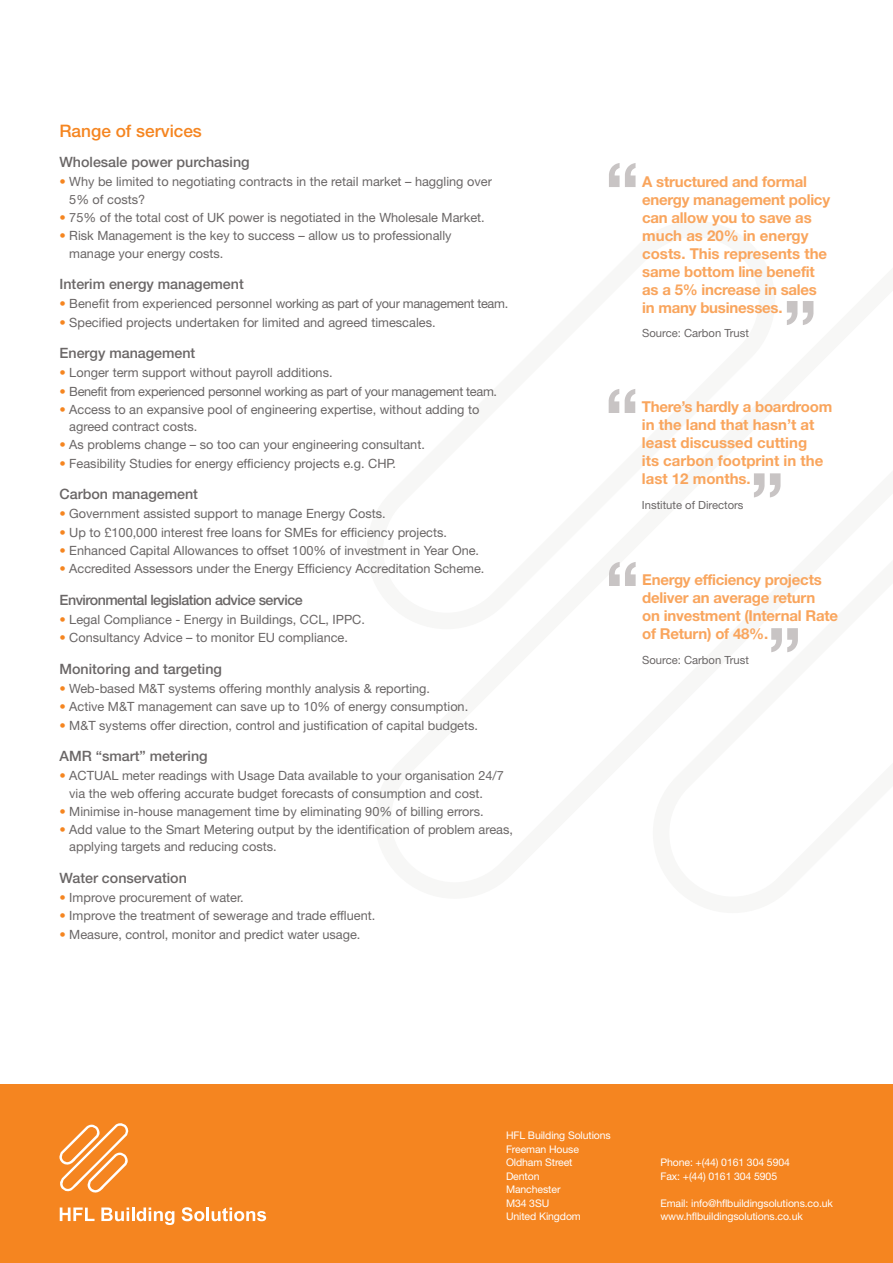
<style>
.page{position:relative;width:893px;height:1263px;background:#fff}
.page>*{position:absolute;margin:0;border:0;box-sizing:border-box;transform-origin:0 0}
.t1{font:700 75px "Helvetica Neue";color:#c8c4c4}
.t2{font:500 17.25px "Helvetica Neue";color:#f58520}
.t3{font:700 15px/18px "Helvetica Neue";letter-spacing:-.015em;color:#f9a55d}
.t4{font:500 14.25px "Helvetica Neue";color:#6a6666}
.t5{font:500 14.25px "Helvetica Neue";letter-spacing:-.035em;color:#6a6666}
.t6{font:12.75px/17.2px "Helvetica Neue";color:#6a6666}
.t7{font:12.75px "Helvetica Neue";letter-spacing:-.02em;color:#6a6666}
.t8{font:12.75px "Helvetica Neue";letter-spacing:-.025em;color:#6a6666}
.t9{font:11.25px "Helvetica Neue";color:#6a6666}
.t10{font:10.5px/13.5px "Helvetica Neue";letter-spacing:-.01em;color:#fff}
.s1{color:#f58520}
</style>
<div class="page">
<div style="left:0;top:1084px;width:893px;height:179px;background:#f58520"></div>
<svg style="left:60px;top:1207px;width:35px;height:14px"></svg>
<svg style="left:101px;top:1207px;width:73px;height:18px"></svg>
<svg style="left:182px;top:1207px;width:22px;height:14px"></svg>
<hr style="left:206px;top:1207px;width:3px;height:14px;background:#fff">
<svg style="left:212px;top:1207px;width:54px;height:14px"></svg>
<svg style="left:59px;top:1123px;width:70px;height:70px"></svg>
<h2 class="t2" style="left:60px;top:125px;width:144px">Range of services</h2>
<p class="t4" style="left:60px;top:157px;width:192px">Wholesale power purchasing</p>
<p class="t6" style="left:69px;top:175px;width:424px;text-indent:-10px"><span class="s1">•</span> Why be limited to negotiating contracts in the retail market – haggling over<br>5% of costs?</p>
<p class="t6" style="left:60px;top:210px;width:427px"><span class="s1">•</span> 75% of the total cost of UK power is negotiated in the Wholesale Market.</p>
<p class="t6" style="left:69px;top:228px;width:384px;text-indent:-10px"><span class="s1">•</span> Risk Management is the key to success – allow us to professionally manage your energy costs.</p>
<p class="t4" style="left:60px;top:279px;width:186px">Interim energy management</p>
<p class="t7" style="left:60px;top:299px;width:450px"><span class="s1">•</span> Benefit from experienced personnel working as part of your management team.</p>
<p class="t6" style="left:60px;top:315px;width:378px"><span class="s1">•</span> Specified projects undertaken for limited and agreed timescales.</p>
<p class="t4" style="left:60px;top:348px;width:137px">Energy management</p>
<p class="t6" style="left:60px;top:365px;width:275px"><span class="s1">•</span> Longer term support without payroll additions.</p>
<p class="t8" style="left:60px;top:386px;width:439px"><span class="s1">•</span> Benefit from experienced personnel working as part of your management team.</p>
<p class="t6" style="left:69px;top:402px;width:412px;text-indent:-10px"><span class="s1">•</span> Access to an expansive pool of engineering expertise, without adding to agreed contract costs.</p>
<p class="t6" style="left:60px;top:437px;width:367px"><span class="s1">•</span> As problems change – so too can your engineering consultant.</p>
<p class="t6" style="left:60px;top:456px;width:338px"><span class="s1">•</span> Feasibility Studies for energy efficiency projects e.g. CHP.</p>
<p class="t4" style="left:60px;top:489px;width:140px">Carbon management</p>
<p class="t6" style="left:60px;top:506px;width:328px"><span class="s1">•</span> Government assisted support to manage Energy Costs.</p>
<p class="t6" style="left:60px;top:525px;width:389px"><span class="s1">•</span> Up to £100,000 interest free loans for SMEs for efficiency projects.</p>
<p class="t6" style="left:60px;top:543px;width:421px"><span class="s1">•</span> Enhanced Capital Allowances to offset 100% of investment in Year One.</p>
<p class="t6" style="left:60px;top:561px;width:426px"><span class="s1">•</span> Accredited Assessors under the Energy Efficiency Accreditation Scheme.</p>
<p class="t5" style="left:60px;top:595px;width:245px">Environmental legislation advice service</p>
<p class="t6" style="left:60px;top:612px;width:307px"><span class="s1">•</span> Legal Compliance - Energy in Buildings, CCL, IPPC.</p>
<p class="t6" style="left:60px;top:630px;width:290px"><span class="s1">•</span> Consultancy Advice – to monitor EU compliance.</p>
<p class="t4" style="left:60px;top:664px;width:164px">Monitoring and targeting</p>
<p class="t6" style="left:60px;top:681px;width:372px"><span class="s1">•</span> Web-based M&amp;T systems offering monthly analysis &amp; reporting.</p>
<p class="t6" style="left:60px;top:699px;width:410px"><span class="s1">•</span> Active M&amp;T management can save up to 10% of energy consumption.</p>
<p class="t6" style="left:60px;top:718px;width:420px"><span class="s1">•</span> M&amp;T systems offer direction, control and justification of capital budgets.</p>
<p class="t4" style="left:60px;top:751px;width:150px">AMR “smart” metering</p>
<p class="t6" style="left:69px;top:768px;width:436px;text-indent:-10px"><span class="s1">•</span> ACTUAL meter readings with Usage Data available to your organisation 24/7 via the web offering accurate budget forecasts of consumption and cost.</p>
<p class="t6" style="left:60px;top:804px;width:426px"><span class="s1">•</span> Minimise in-house management time by eliminating 90% of billing errors.</p>
<p class="t6" style="left:69px;top:822px;width:445px;text-indent:-10px"><span class="s1">•</span> Add value to the Smart Metering output by the identification of problem areas, applying targets and reducing costs.</p>
<p class="t4" style="left:60px;top:873px;width:129px">Water conservation</p>
<p class="t6" style="left:60px;top:890px;width:186px"><span class="s1">•</span> Improve procurement of water.</p>
<p class="t6" style="left:60px;top:908px;width:317px"><span class="s1">•</span> Improve the treatment of sewerage and trade effluent.</p>
<p class="t6" style="left:60px;top:927px;width:302px"><span class="s1">•</span> Measure, control, monitor and predict water usage.</p>
<h1 class="t1" style="left:605px;top:143px;width:36px">“</h1>
<p class="t3" style="left:642px;top:172px;width:189px">A structured and formal energy management policy can allow you to save as much as 20% in energy costs. This represents the same bottom line benefit as a 5% increase in sales in many businesses.</p>
<p class="t9" style="left:642px;top:329px;width:108px">Source: Carbon Trust</p>
<h1 class="t1" style="left:817px;top:345px;width:36px;rotate:-180deg">“</h1>
<h1 class="t1" style="left:605px;top:369px;width:36px">“</h1>
<p class="t3" style="left:642px;top:398px;width:192px">There’s hardly a boardroom in the land that hasn’t at least discussed cutting<br>its carbon footprint in the last 12 months.</p>
<p class="t9" style="left:642px;top:501px;width:103px">Institute of Directors</p>
<h1 class="t1" style="left:785px;top:517px;width:36px;rotate:-180deg">“</h1>
<h1 class="t1" style="left:605px;top:542px;width:36px">“</h1>
<p class="t3" style="left:642px;top:571px;width:197px">Energy efficiency projects deliver an average return<br>on investment (Internal Rate of Return) of 48%.</p>
<p class="t9" style="left:642px;top:656px;width:108px">Source: Carbon Trust</p>
<h1 class="t1" style="left:802px;top:672px;width:36px;rotate:-180deg">“</h1>
<p class="t10" style="left:506px;top:1130px;width:106px">HFL Building Solutions<br>Freeman House<br>Oldham Street<br>Denton<br>Manchester<br>M34 3SU<br>United Kingdom</p>
<p class="t10" style="left:660px;top:1157px;width:131px">Phone: +(44) 0161 304 5904<br>Fax: +(44) 0161 304 5905</p>
<p class="t10" style="left:660px;top:1197px;width:174px">Email: info@hflbuildingsolutions.co.uk www.hflbuildingsolutions.co.uk</p>
</div>
